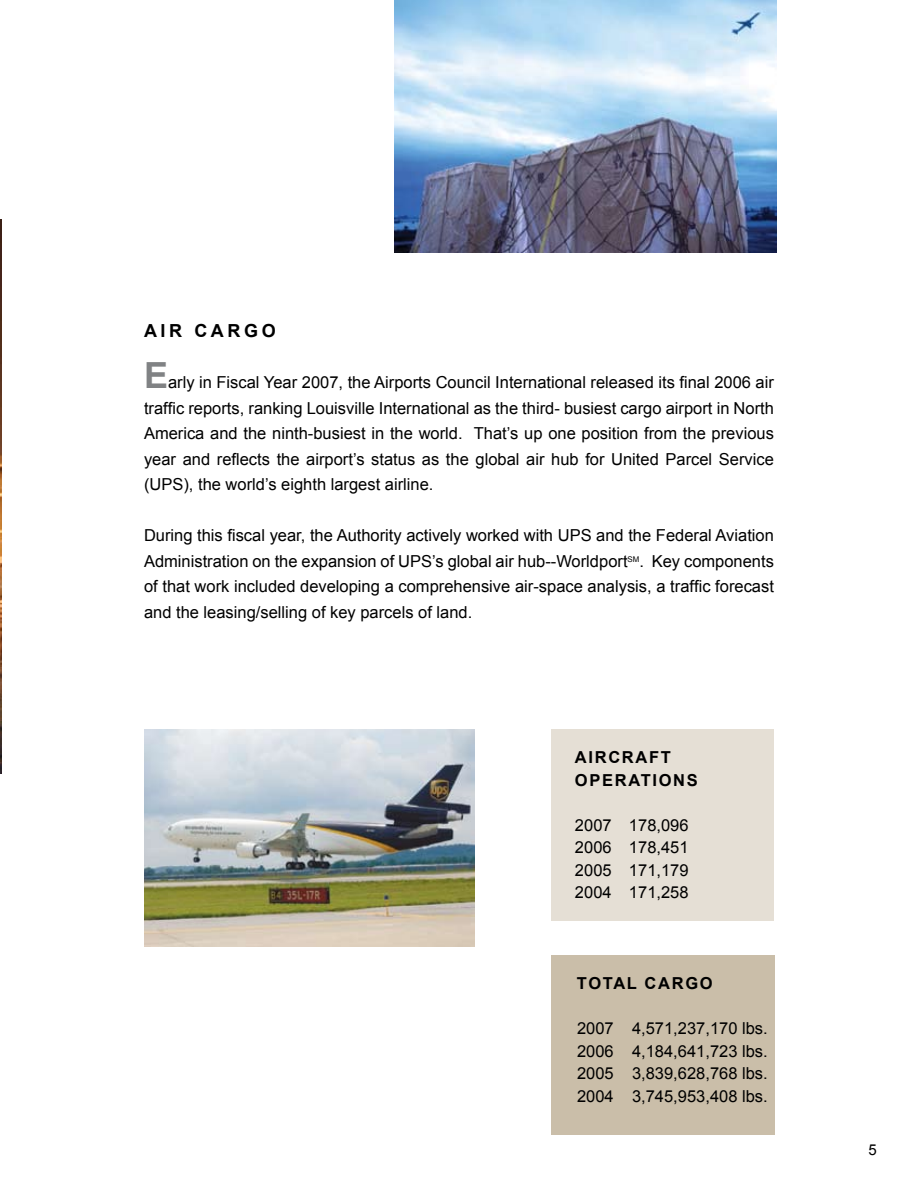
<style>
.page{position:relative;width:918px;height:1188px;background:#fff}
.page>*{position:absolute;margin:0;border:0;box-sizing:border-box;transform-origin:0 0}
.t1{font:700 18px "Arial";color:#000}
.t2{font:16.5px/25.5px "Arial";color:#000;text-align:justify}
.t3{font:700 16.5px "Arial";letter-spacing:.1em;color:#000}
.t4{font:15px "Arial";color:#000}
.s1{font-weight:700;font-size:36px;color:#808284}
</style>
<div class="page">
<img style="left:0;top:219px;width:1px;height:554px">
<div style="left:552px;top:729px;width:222px;height:192px;background:#e5dfd5"></div>
<div style="left:551px;top:955px;width:223px;height:180px;background:#cabea9"></div>
<img style="left:394px;top:0;width:383px;height:252px">
<img style="left:144px;top:729px;width:331px;height:217px">
<p class="t1" style="left:144px;top:319px;width:28px">AIR</p>
<p class="t1" style="left:194px;top:319px;width:33px">CARG</p>
<p class="t1" style="left:262px;top:319px;width:16px">O</p>
<p class="t2" style="left:144px;top:370px;width:631px"><span class="s1">E</span>arly in Fiscal Year 2007, the Airports Council International released its final 2006 air traffic reports, ranking Louisville International as the third- busiest cargo airport in North America and the ninth-busiest in the world. That’s up one position from the previous year and reflects the airport’s status as the global air hub for United Parcel Service (UPS), the world’s eighth largest airline.</p>
<p class="t2" style="left:144px;top:523px;width:631px">During this fiscal year, the Authority actively worked with UPS and the Federal Aviation Administration on the expansion of UPS’s global air hub--Worldport<sup>SM</sup>. Key components of that work included developing a comprehensive air-space analysis, a traffic forecast and the leasing/selling of key parcels of land.</p>
<p class="t3" style="left:575px;top:746px;width:27px">AIRCRA</p>
<p class="t3" style="left:649px;top:746px;width:23px">FT</p>
<p class="t3" style="left:575px;top:769px;width:27px">OPERATI</p>
<p class="t3" style="left:659px;top:769px;width:27px">ONS</p>
<p class="t2" style="left:575px;top:814px;width:115px;line-height:22.5px">2007 178,096<br>2006 178,451<br>2005 171,179<br>2004 171,258</p>
<p class="t3" style="left:577px;top:973px;width:96px">TOTAL CARG</p>
<p class="t3" style="left:700px;top:973px;width:14px">O</p>
<p class="t2" style="left:577px;top:1017px;width:192px;line-height:22.5px">2007 4,571,237,170 lbs.<br>2006 4,184,641,723 lbs.<br>2005 3,839,628,768 lbs.<br>2004 3,745,953,408 lbs.</p>
<p class="t4" style="left:868px;top:1140px;width:10px">5</p>
</div>
